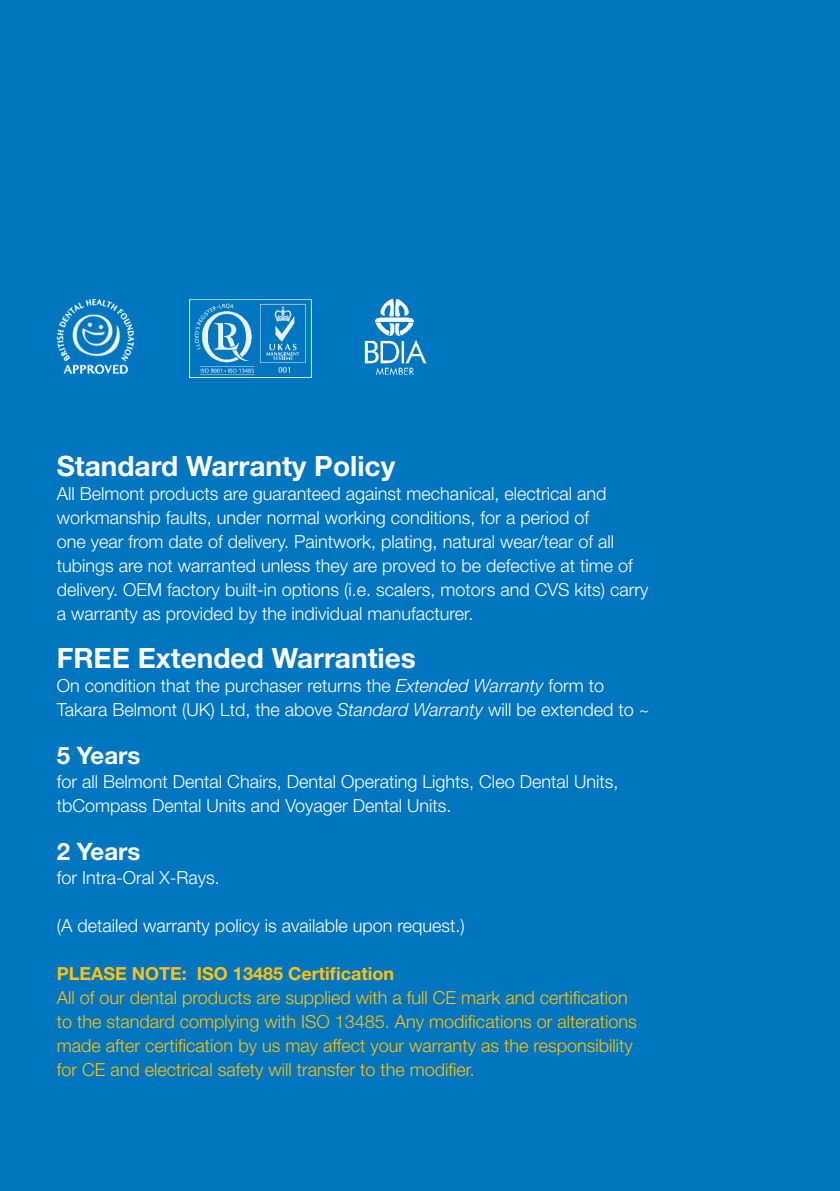
<style>
.page{position:relative;width:840px;height:1191px;background:#fff}
.page>*{position:absolute;margin:0;border:0;box-sizing:border-box;transform-origin:0 0}
.t1{font:700 28px "Helvetica Neue";color:#fff}
.t2{font:700 24px "Helvetica Neue";color:#fff}
.t3{font:300 18px/24px "Helvetica Neue";color:#fff}
.t4{font:300 18px/24px "Helvetica Neue";color:#ffc20e}
.s1{font-style:italic}
.s2{font-weight:700}
</style>
<div class="page">
<div style="left:0;top:0;width:839px;height:1191px;background:#0076c0"></div>
<img style="left:57px;top:299px;width:78px;height:75px">
<img style="left:189px;top:299px;width:123px;height:79px">
<img style="left:364px;top:298px;width:63px;height:77px">
<p class="t1" style="left:57px;top:448px;width:340px">Standard Warranty Policy</p>
<p class="t3" style="left:57px;top:481px;width:551px">All Belmont products are guaranteed against mechanical, electrical and workmanship faults, under normal working conditions, for a period of</p>
<p class="t3" style="left:57px;top:529px;width:593px">one year from date of delivery. Paintwork, plating, natural wear/tear of all tubings are not warranted unless they are proved to be defective at time of delivery. OEM factory built-in options (i.e. scalers, motors and CVS kits) carry a warranty as provided by the individual manufacturer.</p>
<p class="t1" style="left:57px;top:640px;width:360px">FREE Extended Warranties</p>
<p class="t3" style="left:57px;top:673px;width:594px">On condition that the purchaser returns the <span class="s1">Extended Warranty</span> form to<br>Takara Belmont (UK) Ltd, the above <span class="s1">Standard Warranty</span> will be extended to ~</p>
<p class="t2" style="left:57px;top:740px;width:85px">5 Years</p>
<p class="t3" style="left:57px;top:769px;width:563px">for all Belmont Dental Chairs, Dental Operating Lights, Cleo Dental Units, tbCompass Dental Units and Voyager Dental Units.</p>
<p class="t2" style="left:57px;top:836px;width:85px">2 Years</p>
<p class="t3" style="left:57px;top:865px;width:165px">for Intra-Oral X-Rays.</p>
<p class="t3" style="left:57px;top:913px;width:409px">(A detailed warranty policy is available upon request.)</p>
<p class="t4" style="left:57px;top:961px;width:581px"><span class="s2">PLEASE NOTE: ISO 13485 Certification<br></span>All of our dental products are supplied with a full CE mark and certification to the standard complying with ISO 13485. Any modifications or alterations made after certification by us may affect your warranty as the responsibility for CE and electrical safety will transfer to the modifier.</p>
</div>
